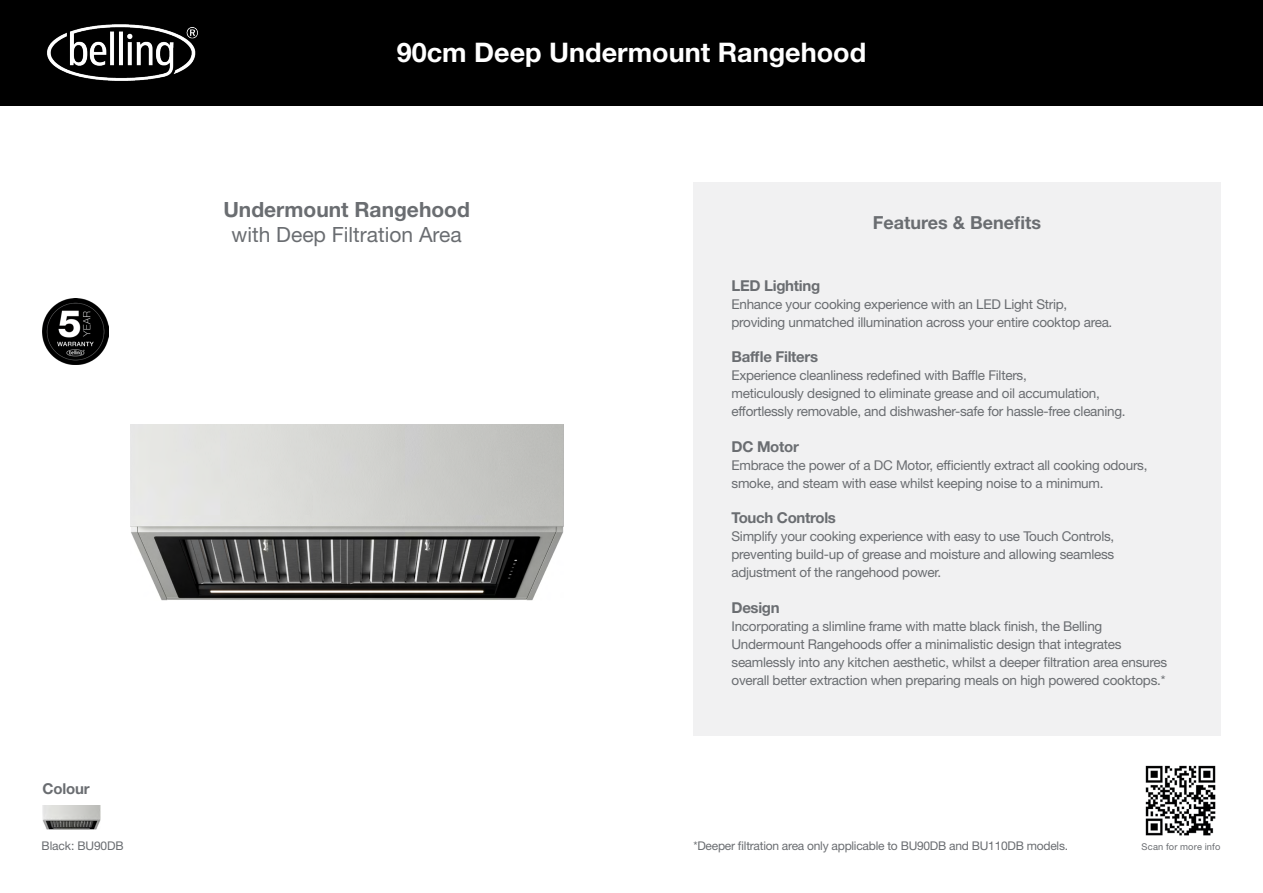
<style>
.page{position:relative;width:1263px;height:893px;background:#fff}
.page>*{position:absolute;margin:0;border:0;box-sizing:border-box;transform-origin:0 0}
.t1{font:700 27px "Helvetica Neue LT Std";color:#fff}
.t2{font:21px "Helvetica Neue LT Std";color:#6a6d71}
.t3{font:700 21px "Helvetica Neue LT Std";color:#6a6d71}
.t4{font:700 18px "Helvetica Neue LT Std";color:#6a6d71}
.t5{font:700 15px "Helvetica Neue LT Std";letter-spacing:-.02em;color:#6a6d71}
.t6{font:13.5px/18px "Helvetica Neue LT Std";letter-spacing:-.02em;color:#6a6d71}
.t7{font:12px "Helvetica Neue LT Std";letter-spacing:-.02em;color:#6a6d71}
.t8{font:9.3px "Helvetica Neue LT Std";letter-spacing:.025em;color:#6a6d71}
</style>
<div class="page">
<div style="left:693px;top:182px;width:527px;height:554px;background:#f1f1f2"></div>
<div style="left:0;top:0;width:1263px;height:106px;background:#000"></div>
<img style="left:47px;top:24px;width:151px;height:57px">
<img style="left:1145px;top:765px;width:71px;height:71px">
<img style="left:130px;top:425px;width:434px;height:175px">
<img style="left:43px;top:806px;width:57px;height:23px">
<img style="left:43px;top:299px;width:66px;height:66px">
<p class="t5" style="left:43px;top:779px;width:49px">Colour</p>
<p class="t7" style="left:42px;top:839px;width:84px">Black: BU90DB</p>
<h1 class="t1" style="left:397px;top:36px;width:471px">90cm Deep Undermount Rangehood</h1>
<h2 class="t3" style="left:223px;top:197px;width:248px">Undermount Rangehood</h2>
<h2 class="t2" style="left:232px;top:222px;width:232px">with Deep Filtration Area</h2>
<h3 class="t4" style="left:873px;top:211px;width:170px">Features &amp; Benefits</h3>
<p class="t5" style="left:731px;top:276px;width:90px">LED Lighting</p>
<p class="t6" style="left:731px;top:295px;width:382px">Enhance your cooking experience with an LED Light Strip, providing unmatched illumination across your entire cooktop area.</p>
<p class="t5" style="left:731px;top:347px;width:88px">Baffle Filters</p>
<p class="t6" style="left:731px;top:366px;width:396px">Experience cleanliness redefined with Baffle Filters,<br>meticulously designed to eliminate grease and oil accumulation, effortlessly removable, and dishwasher-safe for hassle-free cleaning.</p>
<p class="t5" style="left:731px;top:437px;width:69px">DC Motor</p>
<p class="t6" style="left:731px;top:456px;width:417px">Embrace the power of a DC Motor, efficiently extract all cooking odours, smoke, and steam with ease whilst keeping noise to a minimum.</p>
<p class="t5" style="left:731px;top:508px;width:106px">Touch Controls</p>
<p class="t6" style="left:731px;top:527px;width:384px;text-align:justify">Simplify your cooking experience with easy to use Touch Controls, preventing build-up of grease and moisture and allowing seamless adjustment of the rangehood power.</p>
<p class="t5" style="left:731px;top:598px;width:50px">Design</p>
<p class="t6" style="left:731px;top:616px;width:437px">Incorporating a slimline frame with matte black finish, the Belling Undermount Rangehoods offer a minimalistic design that integrates seamlessly into any kitchen aesthetic, whilst a deeper filtration area ensures overall better extraction when preparing meals on high powered cooktops.*</p>
<p class="t7" style="left:693px;top:839px;width:376px">*Deeper filtration area only applicable to BU90DB and BU110DB models.</p>
<p class="t8" style="left:1141px;top:842px;width:80px">Scan for more info</p>
</div>
